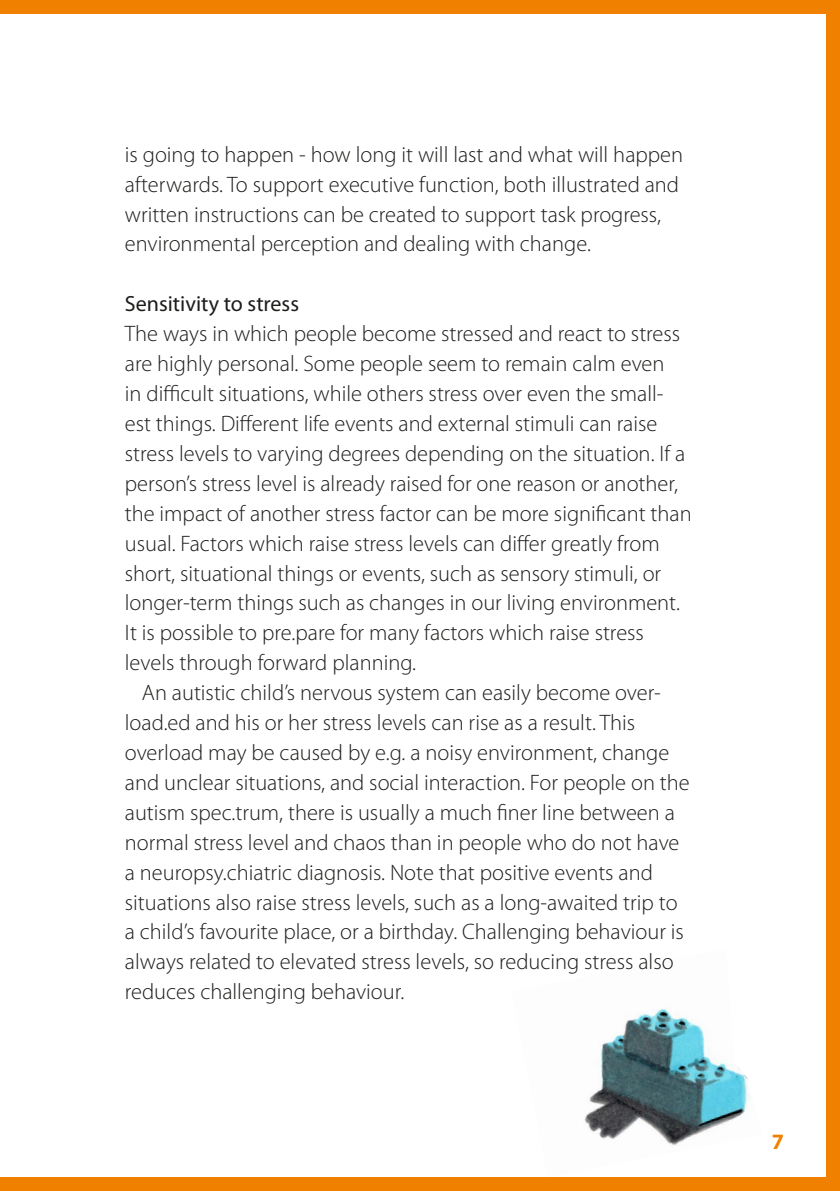
<style>
.page{position:relative;width:840px;height:1191px;background:#fff}
.page>*{position:absolute;margin:0;border:0;box-sizing:border-box;transform-origin:0 0}
._2__leipis_P{font:300 22.4px/30px "Myriad Pro";color:#1d1d1b}
._1_leipis_P{font:300 22.4px/29.8px "Myriad Pro";color:#1d1d1b}
._3_OTSIKKO_H3{font:22px "Myriad Pro";color:#1d1d1b}
.t1{font:700 22px "Myriad Pro";color:#f08100}
</style>
<div class="page">
<div style="left:0;top:0;width:839px;height:1191px;background:#f08100"></div>
<div style="left:0;top:14px;width:825px;height:1162px;background:#fff"></div>
<img style="left:584px;top:1008px;width:166px;height:138px">
<p class="_2__leipis_P" style="left:125px;top:139px;width:559px">is going to happen - how long it will last and what will happen afterwards. To support executive function, both illustrated and written instructions can be created to support task progress, environmental perception and dealing with change.</p>
<h3 class="_3_OTSIKKO_H3" style="left:125px;top:290px;width:176px">Sensitivity to stress</h3>
<p class="_1_leipis_P" style="left:125px;top:319px;width:568px">The ways in which people become stressed and react to stress are highly personal. Some people seem to remain calm even<br>in difficult situations, while others stress over even the small&shy;est things. Different life events and external stimuli can raise stress levels to varying degrees depending on the situation. If a person’s stress level is already raised for one reason or another, the impact of another stress factor can be more significant than usual. Factors which raise stress levels can differ greatly from short, situational things or events, such as sensory stimuli, or longer-term things such as changes in our living environment.<br>It is possible to pre.pare for many factors which raise stress levels through forward planning.</p>
<p class="_2__leipis_P" style="left:125px;top:677px;width:566px;text-indent:17px">An autistic child’s nervous system can easily become over&shy;load.ed and his or her stress levels can rise as a result. This overload may be caused by e.g. a noisy environment, change and unclear situations, and social interaction. For people on the autism spec.trum, there is usually a much finer line between a normal stress level and chaos than in people who do not have a neuropsy.chiatric diagnosis. Note that positive events and situations also raise stress levels, such as a long-awaited trip to a child’s favourite place, or a birthday. Challenging behaviour is always related to elevated stress levels, so reducing stress also reduces challenging behaviour.</p>
<p class="t1" style="left:771px;top:1127px;width:14px">7</p>
</div>
